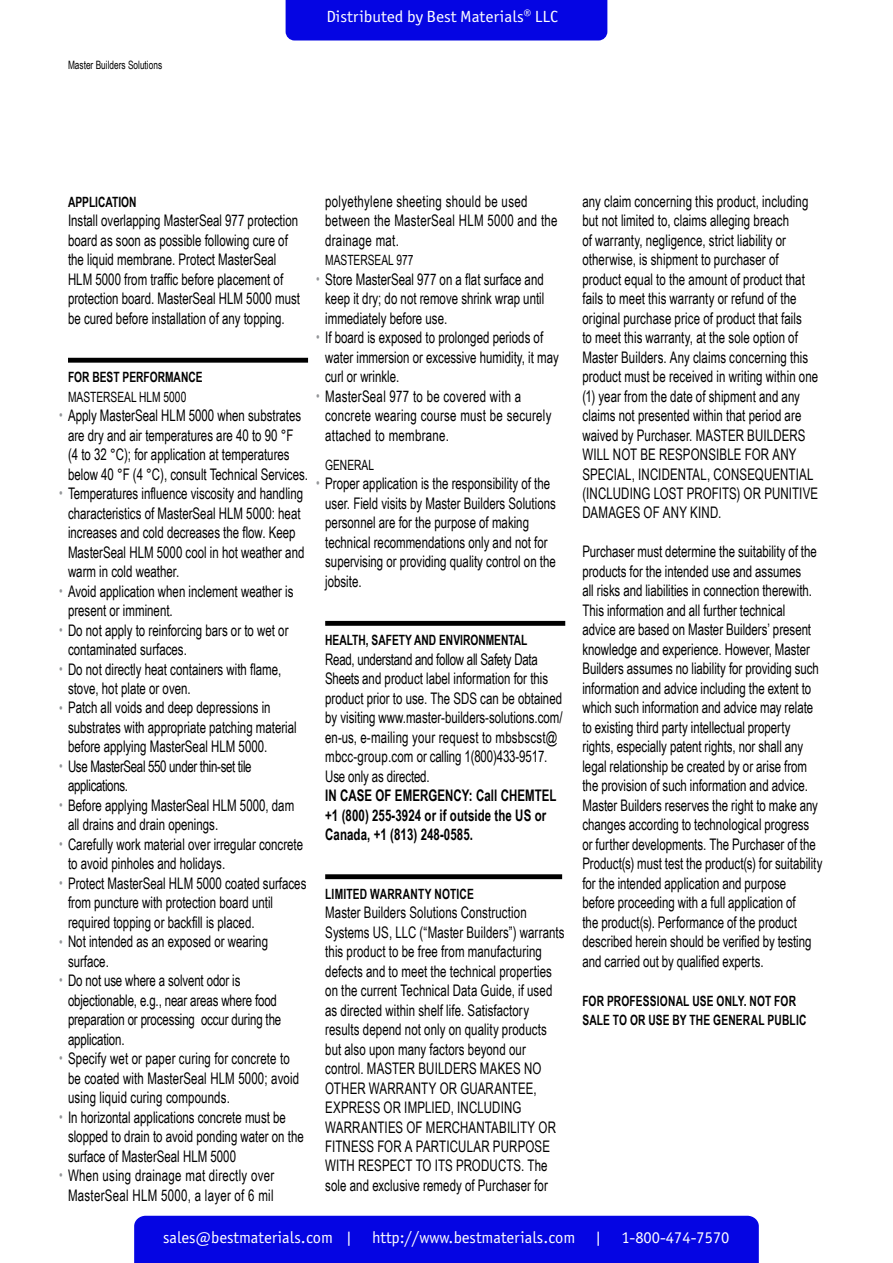
<style>
.page{position:relative;width:893px;height:1263px;background:#fff}
.page>*{position:absolute;margin:0;border:0;box-sizing:border-box;transform-origin:0 0}
.t1{font:17.25px "Officina Sans ITC Pro";color:#fff}
.t2{font:16.5px "Officina Sans ITC Pro";color:#fff}
.t3{font:16.2px "Officina Sans ITC Pro";color:#fff;scale:1.06 1}
.t4{font:16.05px "Officina Sans ITC Pro";color:#fff}
.t5{font:15.9px/19.5px "Arial Narrow";color:#000;scale:.88 1}
.t6{font:15.9px/19.5px "Arial Narrow";letter-spacing:.02em;color:#000;scale:.88 1}
.t7{font:700 15.9px/19.5px "Arial Narrow";letter-spacing:.005em;color:#000;scale:.88 1}
.t8{font:15.9px/19.5px "Arial Narrow";letter-spacing:-.025em;color:#000;scale:.88 1}
.t9{font:15.75px "Officina Sans ITC Pro";color:#fff}
.t10{font:700 14.1px/19.5px "Arial Narrow";color:#000;scale:.88 1}
.t11{font:14.1px "Arial Narrow";color:#000;scale:.88 1}
.t12{font:11.55px "Arial Narrow";color:#000;scale:.88 1}
.s1{font-size:14.1px;color:#939598}
.s2{font-size:17.25px}
.s3{font-size:16.05px}
.s4{font-size:17.55px}
</style>
<div class="page">
<hr style="left:68px;top:358px;width:240px;height:4px;background:#000">
<div style="left:325px;top:621px;width:240px;height:5px;background:#000"></div>
<div style="left:325px;top:874px;width:237px;height:5px;background:#000"></div>
<div style="left:286px;top:0;width:321px;height:40px;background:#0505e3"></div>
<div style="left:134px;top:1216px;width:625px;height:47px;background:#0505e3"></div>
<p class="t12" style="left:68px;top:56px;width:108px">Master Builders Solutions</p>
<p class="t3" style="left:326px;top:7px;width:220px">Distributed by Best Materials® LLC</p>
<p class="t10" style="left:68px;top:192px;width:79px">APPLICATION</p>
<p class="t5" style="left:68px;top:210px;width:265px">Install overlapping MasterSeal 977 protection board as soon as possible following cure of the liquid membrane. Protect MasterSeal HLM 5000 from traffic before placement of protection board. MasterSeal HLM 5000 must be cured before installation of any topping.</p>
<p class="t10" style="left:68px;top:367px;width:154px">FOR BEST PERFORMANCE</p>
<p class="t11" style="left:68px;top:386px;width:136px">MASTERSEAL HLM 5000</p>
<p class="t5" style="left:59px;top:405px;width:284px;text-align:center"><span class="s1">•</span> Apply MasterSeal HLM 5000 when substrates are dry and air temperatures are 40 to 90 °F<br>(4 to 32 °C); for application at temperatures below 40 °F (4 °C), consult Technical Services.</p>
<p class="t5" style="left:68px;top:483px;width:270px;text-indent:-9px"><span class="s1">•</span> Temperatures influence viscosity and handling characteristics of MasterSeal HLM 5000: heat increases and cold decreases the flow. Keep MasterSeal HLM 5000 cool in hot weather and warm in cold weather.</p>
<p class="t5" style="left:68px;top:581px;width:258px;text-indent:-9px"><span class="s1">•</span> Avoid application when inclement weather is present or imminent.</p>
<p class="t5" style="left:68px;top:620px;width:252px;text-indent:-9px"><span class="s1">•</span> Do not apply to reinforcing bars or to wet or contaminated surfaces.</p>
<p class="t5" style="left:68px;top:658px;width:244px;text-indent:-9px"><span class="s1">•</span> Do not directly heat containers with flame, stove, hot plate or oven.</p>
<p class="t5" style="left:68px;top:697px;width:261px;text-indent:-9px"><span class="s1">•</span> Patch all voids and deep depressions in substrates with appropriate patching material before applying MasterSeal HLM 5000.</p>
<p class="t8" style="left:68px;top:756px;width:210px;text-indent:-9px"><span class="s1">•</span> Use MasterSeal 550 under thin-set tile applications.</p>
<p class="t5" style="left:68px;top:795px;width:259px;text-indent:-9px"><span class="s1">•</span> Before applying MasterSeal HLM 5000, dam all drains and drain openings.</p>
<p class="t5" style="left:68px;top:834px;width:269px;text-indent:-9px"><span class="s1">•</span> Carefully work material over irregular concrete to avoid pinholes and holidays.</p>
<p class="t5" style="left:68px;top:873px;width:272px;text-indent:-9px"><span class="s1">•</span> Protect MasterSeal HLM 5000 coated surfaces from puncture with protection board until required topping or backfill is placed.</p>
<p class="t5" style="left:68px;top:931px;width:229px;text-indent:-9px"><span class="s1">•</span> Not intended as an exposed or wearing surface.</p>
<p class="t5" style="left:68px;top:970px;width:244px;text-indent:-9px"><span class="s1">•</span> Do not use where a solvent odor is objectionable, e.g., near areas where food preparation or processing occur during the application.</p>
<p class="t5" style="left:68px;top:1048px;width:264px;text-indent:-9px"><span class="s1">•</span> Specify wet or paper curing for concrete to be coated with MasterSeal HLM 5000; avoid using liquid curing compounds.</p>
<p class="t5" style="left:68px;top:1107px;width:270px;text-indent:-9px"><span class="s1">•</span> In horizontal applications concrete must be slopped to drain to avoid ponding water on the surface of MasterSeal HLM 5000</p>
<p class="t6" style="left:59px;top:1165px;width:246px;text-align:center"><span class="s1">•</span> When using drainage mat directly over<br>MasterSeal HLM 5000, a layer of 6 mil</p>
<p class="t6" style="left:325px;top:191px;width:266px">polyethylene sheeting should be used between the MasterSeal HLM 5000 and the drainage mat.</p>
<p class="t11" style="left:325px;top:250px;width:102px">MASTERSEAL 977</p>
<p class="t5" style="left:325px;top:269px;width:251px;text-align:justify;text-indent:-9px"><span class="s1">•</span> Store MasterSeal 977 on a flat surface and keep it dry; do not remove shrink wrap until immediately before use.</p>
<p class="t5" style="left:325px;top:327px;width:267px;text-indent:-9px"><span class="s1">•</span> If board is exposed to prolonged periods of water immersion or excessive humidity, it may curl or wrinkle.</p>
<p class="t6" style="left:325px;top:386px;width:259px;text-indent:-9px"><span class="s1">•</span> MasterSeal 977 to be covered with a concrete wearing course must be securely attached to membrane.</p>
<p class="t11" style="left:325px;top:454px;width:57px">GENERAL</p>
<p class="t5" style="left:325px;top:473px;width:264px;text-indent:-9px"><span class="s1">•</span> Proper application is the responsibility of the user. Field visits by Master Builders Solutions personnel are for the purpose of making technical recommendations only and not for supervising or providing quality control on the jobsite.</p>
<p class="t10" style="left:325px;top:630px;width:231px">HEALTH, SAFETY AND ENVIRONMENTAL</p>
<p class="t5" style="left:325px;top:649px;width:271px">Read, understand and follow all Safety Data Sheets and product label information for this product prior to use. The SDS can be obtained by visiting www.master-builders-solutions.com/ en-us, e-mailing your request to mbsbscst@ mbcc-group.com or calling 1(800)433-9517.<br>Use only as directed.</p>
<p class="t7" style="left:325px;top:786px;width:264px">IN CASE OF EMERGENCY: Call CHEMTEL +1 (800) 255-3924 or if outside the US or<br>Canada, +1 (813) 248-0585.</p>
<p class="t10" style="left:325px;top:884px;width:170px">LIMITED WARRANTY NOTICE</p>
<p class="t5" style="left:325px;top:902px;width:274px">Master Builders Solutions Construction Systems US, LLC (“Master Builders”) warrants this product to be free from manufacturing defects and to meet the technical properties on the current Technical Data Guide, if used as directed within shelf life. Satisfactory results depend not only on quality products but also upon many factors beyond our control. MASTER BUILDERS MAKES NO OTHER WARRANTY OR GUARANTEE, EXPRESS OR IMPLIED, INCLUDING WARRANTIES OF MERCHANTABILITY OR FITNESS FOR A PARTICULAR PURPOSE WITH RESPECT TO ITS PRODUCTS. The sole and exclusive remedy of Purchaser for</p>
<p class="t5" style="left:582px;top:191px;width:270px">any claim concerning this product, including but not limited to, claims alleging breach<br>of warranty, negligence, strict liability or otherwise, is shipment to purchaser of product equal to the amount of product that fails to meet this warranty or refund of the original purchase price of product that fails<br>to meet this warranty, at the sole option of Master Builders. Any claims concerning this product must be received in writing within one (1) year from the date of shipment and any claims not presented within that period are waived by Purchaser. MASTER BUILDERS WILL NOT BE RESPONSIBLE FOR ANY SPECIAL, INCIDENTAL, CONSEQUENTIAL (INCLUDING LOST PROFITS) OR PUNITIVE DAMAGES OF ANY KIND.</p>
<p class="t5" style="left:582px;top:541px;width:274px">Purchaser must determine the suitability of the products for the intended use and assumes<br>all risks and liabilities in connection therewith.<br>This information and all further technical advice are based on Master Builders’ present knowledge and experience. However, Master Builders assumes no liability for providing such information and advice including the extent to which such information and advice may relate to existing third party intellectual property rights, especially patent rights, nor shall any legal relationship be created by or arise from the provision of such information and advice.<br>Master Builders reserves the right to make any changes according to technological progress or further developments. The Purchaser of the Product(s) must test the product(s) for suitability for the intended application and purpose before proceeding with a full application of<br>the product(s). Performance of the product described herein should be verified by testing and carried out by qualified experts.</p>
<p class="t10" style="left:582px;top:991px;width:256px">FOR PROFESSIONAL USE ONLY. NOT FOR<br>SALE TO OR USE BY THE GENERAL PUBLIC</p>
<p class="t4" style="left:309px;top:1224px;width:76px">http://www</p>
<p class="t4" style="left:380px;top:1225px;width:316px">.bestmater.bestmaterials.com | 1-80 -474-757</p>
<p class="t4" style="left:445px;top:1224px;width:195px">ials.com | 1-800-474-757</p>
<p class="t9" style="left:312px;top:1225px;width:75px">http://www</p>
<p class="t9" style="left:381px;top:1225px;width:44px">.bestm</p>
<p class="t9" style="left:455px;top:1225px;width:181px">ls.com | 1-800-474-757</p>
<p class="t1" style="left:445px;top:1229px;width:53px"><sup>ia</sup>.bestm</p>
<p class="t4" style="left:626px;top:1224px;width:10px">0</p>
<p class="t9" style="left:623px;top:1225px;width:9px">0</p>
<p class="t9" style="left:686px;top:1227px;width:9px">0</p>
<p class="t9" style="left:421px;top:1227px;width:104px">ater.bestmater<span class="s2">ater</span></p>
<p class="t4" style="left:169px;top:1226px;width:265px">sales@bestmaterials.com | http://www</p>
<p class="t9" style="left:500px;top:1226px;width:200px">ials.com | 1-80 -474-757<span class="s3">0</span></p>
<p class="t9" style="left:174px;top:1227px;width:261px">sales@bestmaterials.com | ht<span class="s2">ht</span>tp://www</p>
<p class="t2" style="left:163px;top:1227px;width:568px">sales@bestmaterials.com | http://www.bestmaterials.com | 1-800-474-7570</p>
<p class="t1" style="left:160px;top:1227px;width:197px">sales@bestmaterials.com |</p>
<p class="t1" style="left:383px;top:1228px;width:68px">tp://www</p>
<p class="t1" style="left:524px;top:1228px;width:217px"><span class="s4">ia</span>ls.com | 1-800-474-7570</p>
</div>
